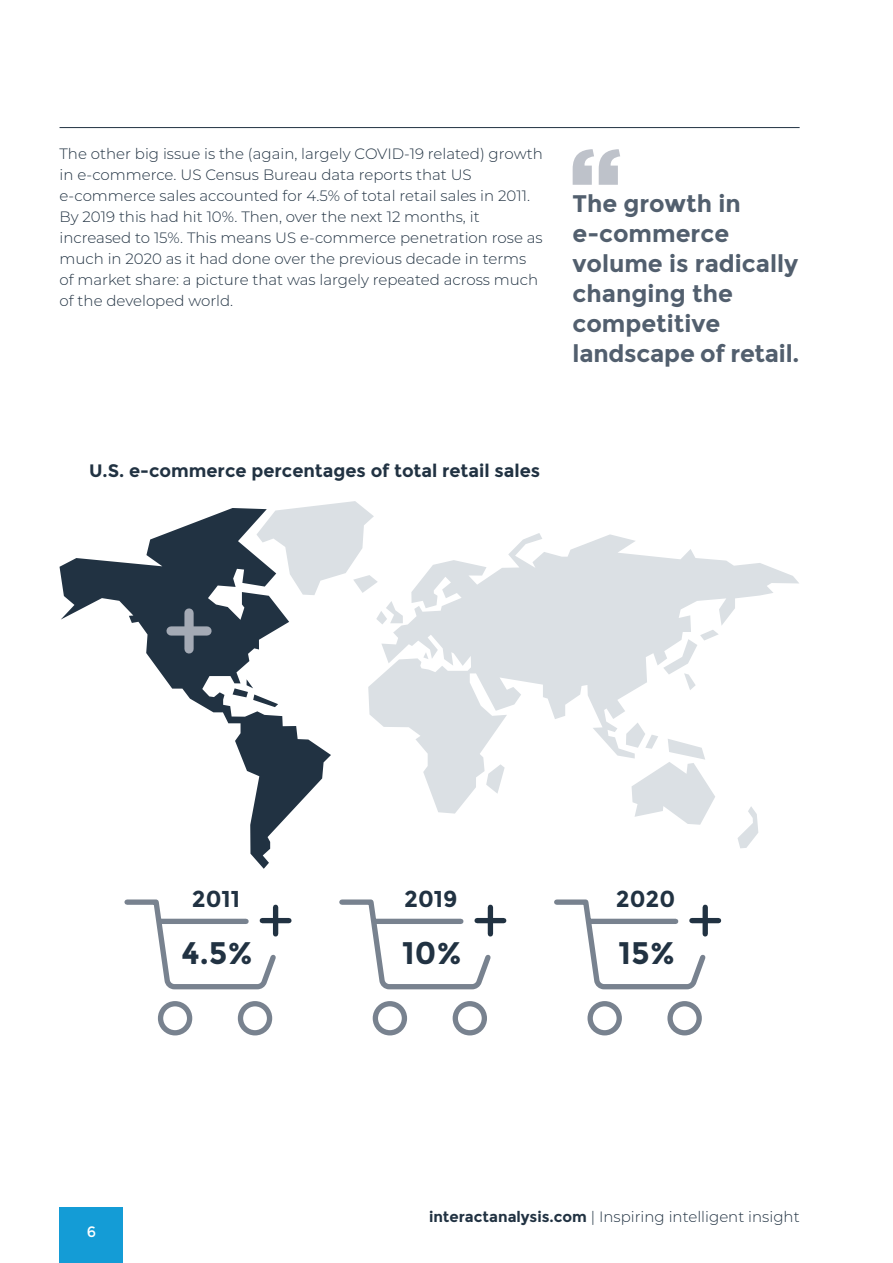
<style>
.page{position:relative;width:893px;height:1263px;background:#fff}
.page>*{position:absolute;margin:0;border:0;box-sizing:border-box;transform-origin:0 0}
.t1{font:700 31.2px "Montserrat";color:#213242}
.t2{font:700 24px/30px "Montserrat";color:#525f6e}
.t3{font:700 22.95px "Montserrat";color:#213242}
.t4{font:700 18px "Montserrat";color:#213242}
.t5{font:300 15px/21px "Montserrat";color:#213242}
.t6{font:15px "Montserrat";color:#fff}
.s1{font-weight:700}
</style>
<div class="page">
<div style="left:60px;top:1208px;width:63px;height:55px;background:#149cd6"></div>
<hr style="left:60px;top:127px;width:740px;height:1px;background:#213242">
<svg style="left:573px;top:149px;width:47px;height:36px"></svg>
<svg style="left:737px;top:814px;width:21px;height:34px"></svg>
<svg style="left:635px;top:814px;width:71px;height:11px"></svg>
<svg style="left:368px;top:533px;width:431px;height:281px"></svg>
<svg style="left:60px;top:508px;width:271px;height:361px"></svg>
<svg style="left:256px;top:501px;width:122px;height:94px"></svg>
<div style="left:171px;top:626px;width:36px;height:9px;background:#a4aab5"></div>
<div style="left:184px;top:613px;width:10px;height:36px;background:#a4aab5"></div>
<svg style="left:124px;top:899px;width:156px;height:137px"></svg>
<svg style="left:339px;top:899px;width:156px;height:137px"></svg>
<svg style="left:554px;top:899px;width:156px;height:137px"></svg>
<div style="left:262px;top:918px;width:27px;height:5px;background:#213242"></div>
<div style="left:273px;top:907px;width:5px;height:27px;background:#213242"></div>
<div style="left:477px;top:918px;width:27px;height:5px;background:#213242"></div>
<div style="left:488px;top:907px;width:5px;height:27px;background:#213242"></div>
<div style="left:692px;top:918px;width:26px;height:5px;background:#213242"></div>
<div style="left:703px;top:907px;width:5px;height:27px;background:#213242"></div>
<p class="t5" style="left:60px;top:143px;width:485px">The other big issue is the (again, largely COVID-19 related) growth in e-commerce. US Census Bureau data reports that US e-commerce sales accounted for 4.5% of total retail sales in 2011.<br>By 2019 this had hit 10%. Then, over the next 12 months, it increased to 15%. This means US e-commerce penetration rose as much in 2020 as it had done over the previous decade in terms of market share: a picture that was largely repeated across much of the developed world.</p>
<h2 class="t2" style="left:573px;top:188px;width:228px">The growth in e-commerce volume is radically changing the competitive landscape of retail.</h2>
<p class="t4" style="left:89px;top:460px;width:452px">U.S. e-commerce percentages of total retail sales</p>
<h3 class="t3" style="left:192px;top:885px;width:50px">2011</h3>
<h3 class="t3" style="left:404px;top:885px;width:55px">2019</h3>
<h3 class="t3" style="left:616px;top:885px;width:61px">2020</h3>
<h1 class="t1" style="left:182px;top:935px;width:73px">4.5%</h1>
<h1 class="t1" style="left:402px;top:935px;width:61px">10%</h1>
<h1 class="t1" style="left:618px;top:935px;width:58px">15%</h1>
<p class="t6" style="left:87px;top:1223px;width:11px">6</p>
<p class="t5" style="left:429px;top:1206px;width:372px"><span class="s1">interactanalysis.com</span> | Inspiring intelligent insight</p>
</div>
